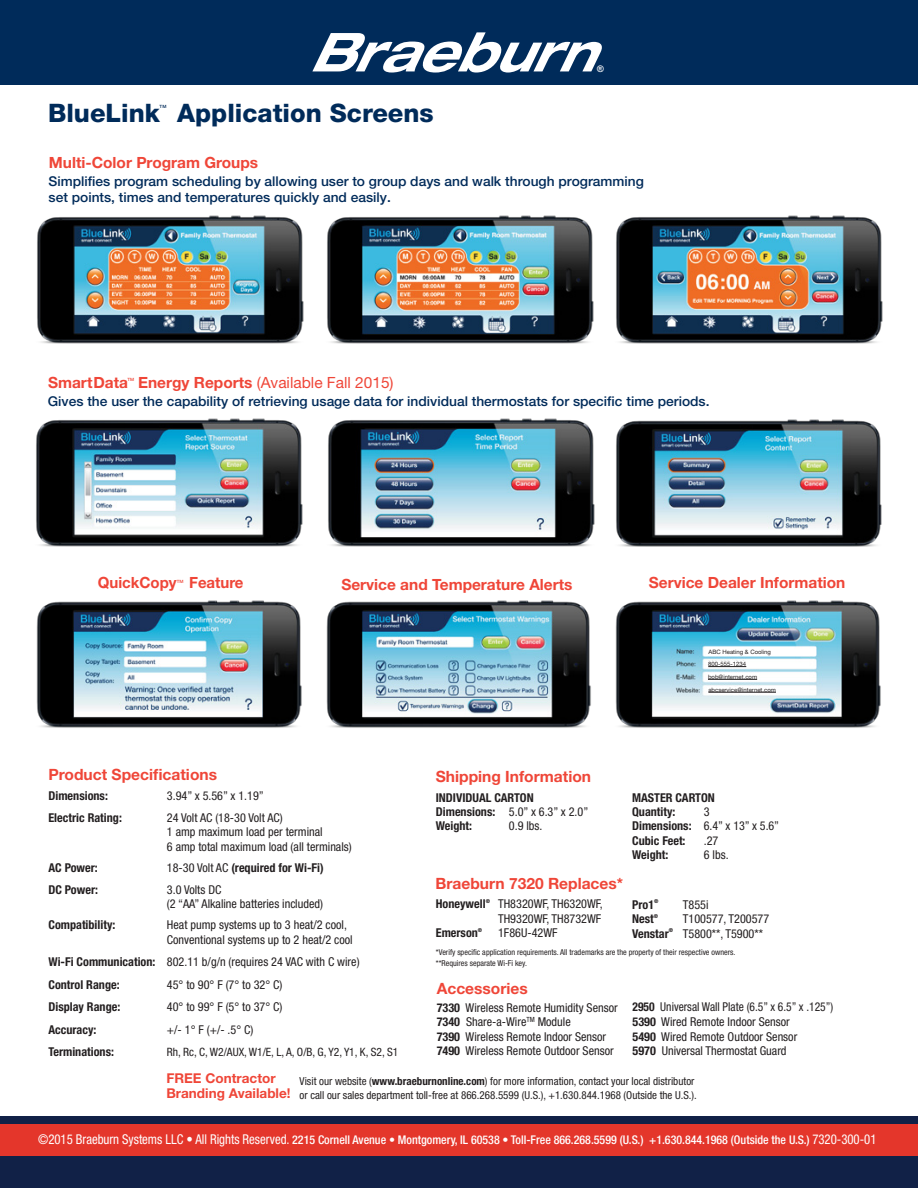
<style>
.page{position:relative;width:918px;height:1188px;background:#fff}
.page>*{position:absolute;margin:0;border:0;box-sizing:border-box;transform-origin:0 0}
.t1{font:800 25.5px "Helvetica Neue LT Std";color:#002b5a}
.t2{font:700 15.6px "Helvetica Neue LT Std";color:#ef4638}
.t3{font:700 15.45px "Helvetica Neue LT Std";color:#ef4638}
.t4{font:500 13.5px/16.2px "Helvetica Neue LT Std";color:#002b5a}
.t5{font:700 13.5px/14.7px "Helvetica Neue LT Std";color:#ef4638}
.t6{font:condensed 12.15px/14.2px "Helvetica Neue LT Std";color:#231f20}
.t7{font:700 condensed 12.15px/14.2px "Helvetica Neue LT Std";color:#231f20}
.t8{font:condensed 12.15px/14.5px "Helvetica Neue LT Std";color:#231f20;scale:.95 1}
.t9{font:500 condensed 12px "Helvetica Neue LT Std";color:#fff}
.t10{font:condensed 11.55px "Helvetica Neue LT Std";color:#231f20}
.t11{font:condensed 10.95px/14.7px "Helvetica Neue LT Std";color:#231f20}
.t12{font:700 9px "Arial";color:#fff}
.t13{font:condensed 8.1px/10.8px "Helvetica Neue LT Std";color:#231f20}
.t14{font:6px/12.6px "Helvetica Neue LT Std";color:#231f20}
.t15{font:700 condensed 5.4px "Helvetica Neue LT Std";color:#231f20}
.t16{font:500 4.35px "Helvetica Neue LT Std";color:#ef4638;scale:1.05 1}
.t17{font:500 4.35px "Helvetica Neue LT Std";color:#002b5a;scale:1.05 1}
.s1{font-weight:400}
.s2{font-weight:700}
.s3{font-weight:400;font-size:13.5px}
</style>
<div class="page">
<div style="left:0;top:1154px;width:918px;height:34px;background:#112147"></div>
<div style="left:0;top:1123px;width:918px;height:32px;background:#e4362b"></div>
<div style="left:0;top:0;width:918px;height:85px;background:#002b5a"></div>
<div style="left:0;top:1116px;width:918px;height:7px;background:#112147"></div>
<svg style="left:312px;top:32px;width:290px;height:41px"></svg>
<img style="left:37px;top:215px;width:267px;height:129px">
<img style="left:326px;top:600px;width:265px;height:128px">
<img style="left:36px;top:418px;width:267px;height:129px">
<img style="left:36px;top:600px;width:266px;height:128px">
<img style="left:327px;top:215px;width:267px;height:129px">
<img style="left:328px;top:418px;width:266px;height:129px">
<img style="left:594px;top:419px;width:288px;height:128px">
<img style="left:615px;top:600px;width:266px;height:128px">
<img style="left:616px;top:215px;width:267px;height:129px">
<div style="left:706px;top:648px;width:68px;height:8px;background:#fff"></div>
<div style="left:706px;top:661px;width:40px;height:7px;background:#fff"></div>
<hr style="left:708px;top:666px;width:38px;height:1px;background:#231f20">
<svg style="left:708px;top:673px;width:51px;height:8px"></svg>
<hr style="left:708px;top:679px;width:49px;height:1px;background:#231f20">
<svg style="left:707px;top:687px;width:50px;height:7px"></svg>
<hr style="left:708px;top:692px;width:68px;height:1px;background:#231f20">
<p class="t1" style="left:48px;top:98px;width:387px">BlueLink Application Screens</p>
<p class="t17" style="left:160px;top:104px;width:8px">TM</p>
<p class="t3" style="left:49px;top:152px;width:211px">Multi-Color Program Groups</p>
<p class="t12" style="left:597px;top:63px;width:8px">®</p>
<p class="t4" style="left:49px;top:173px;width:597px">Simplifies program scheduling by allowing user to group days and walk through programming set points, times and temperatures quickly and easily.</p>
<p class="t3" style="left:48px;top:373px;width:347px">SmartData Energy Reports <span class="s1">(Available Fall 2015)</span></p>
<p class="t16" style="left:127px;top:376px;width:8px">TM</p>
<p class="t4" style="left:48px;top:393px;width:663px">Gives the user the capability of retrieving usage data for individual thermostats for specific time periods.</p>
<p class="t3" style="left:98px;top:573px;width:147px">QuickCopy Feature</p>
<p class="t3" style="left:649px;top:573px;width:198px">Service Dealer Information</p>
<p class="t3" style="left:341px;top:575px;width:233px">Service and Temperature Alerts</p>
<p class="t16" style="left:177px;top:579px;width:8px">TM</p>
<p class="t2" style="left:48px;top:765px;width:170px">Product Specifications</p>
<p class="t7" style="left:48px;top:789px;width:61px">Dimensions:</p>
<p class="t6" style="left:167px;top:789px;width:98px">3.94” x 5.56” x 1.19”</p>
<p class="t7" style="left:48px;top:811px;width:75px">Electric Rating:</p>
<p class="t6" style="left:167px;top:811px;width:186px">24 Volt AC (18-30 Volt AC)<br>1 amp maximum load per terminal<br>6 amp total maximum load (all terminals)</p>
<p class="t7" style="left:48px;top:861px;width:51px">AC Power:</p>
<p class="t7" style="left:167px;top:861px;width:158px"><span class="s1">18-30 Volt AC</span> (required for Wi-Fi)</p>
<p class="t7" style="left:48px;top:883px;width:51px">DC Power:</p>
<p class="t6" style="left:167px;top:883px;width:158px">3.0 Volts DC<br>(2 “AA” Alkaline batteries included)</p>
<p class="t7" style="left:48px;top:918px;width:68px">Compatibility:</p>
<p class="t6" style="left:167px;top:918px;width:187px">Heat pump systems up to 3 heat/2 cool,<br>Conventional systems up to 2 heat/2 cool</p>
<p class="t6" style="left:48px;top:950px;width:313px;line-height:22.5px"><span class="s2">Wi-Fi Communication:</span> 802.11 b/g/n (requires 24 VAC with C wire)<br><span class="s2">Control Range:</span></p>
<p class="t6" style="left:167px;top:977px;width:117px">45° to 90° F (7° to 32° C)</p>
<p class="t7" style="left:48px;top:999px;width:73px">Display Range:</p>
<p class="t6" style="left:167px;top:1000px;width:117px">40° to 99° F (5° to 37° C)</p>
<p class="t7" style="left:48px;top:1022px;width:49px">Accuracy:</p>
<p class="t6" style="left:167px;top:1022px;width:88px">+/- 1° F (+/- .5° C)</p>
<p class="t7" style="left:48px;top:1044px;width:67px">Terminations:</p>
<p class="t10" style="left:167px;top:1045px;width:233px">Rh, Rc, C, W2/AUX, W1/E, L, A, O/B, G, Y2, Y1, K, S2, S1</p>
<p class="t14" style="left:708px;top:645px;width:69px">ABC Heating &amp; Cooling<br>800-555-1234 bob@internet.com abcservice@internet.com</p>
<p class="t2" style="left:436px;top:766px;width:157px">Shipping Information</p>
<p class="t7" style="left:436px;top:790px;width:99px">INDIVIDUAL CARTON</p>
<p class="t7" style="left:632px;top:790px;width:84px">MASTER CARTON</p>
<p class="t6" style="left:436px;top:805px;width:154px"><span class="s2">Dimensions:</span> 5.0” x 6.3” x 2.0”</p>
<p class="t7" style="left:632px;top:804px;width:45px">Quantity:</p>
<p class="t6" style="left:704px;top:805px;width:7px">3</p>
<p class="t7" style="left:436px;top:819px;width:38px">Weight:</p>
<p class="t6" style="left:509px;top:819px;width:35px">0.9 lbs.</p>
<p class="t7" style="left:632px;top:819px;width:149px">Dimensions: <span class="s1">6.4” x 13” x 5.6”<br></span>Cubic Feet:</p>
<p class="t6" style="left:704px;top:833px;width:16px">.27</p>
<p class="t7" style="left:632px;top:847px;width:38px">Weight:</p>
<p class="t6" style="left:704px;top:847px;width:26px">6 lbs.</p>
<p class="t2" style="left:436px;top:874px;width:189px">Braeburn 7320 Replaces*</p>
<p class="t7" style="left:436px;top:897px;width:51px">Honeywell</p>
<p class="t15" style="left:486px;top:898px;width:6px">®</p>
<p class="t6" style="left:498px;top:897px;width:106px">TH8320WF, TH6320WF,<br>TH9320WF, TH8732WF</p>
<p class="t7" style="left:436px;top:926px;width:44px">Emerson</p>
<p class="t15" style="left:478px;top:927px;width:6px">®</p>
<p class="t6" style="left:498px;top:926px;width:61px">1F86U-42WF</p>
<p class="t7" style="left:632px;top:897px;width:24px">Pro1</p>
<p class="t15" style="left:654px;top:898px;width:6px">®</p>
<p class="t6" style="left:683px;top:897px;width:27px">T855i</p>
<p class="t7" style="left:632px;top:912px;width:23px">Nest</p>
<p class="t15" style="left:654px;top:913px;width:6px">®</p>
<p class="t6" style="left:683px;top:912px;width:88px">T100577, T200577</p>
<p class="t7" style="left:632px;top:926px;width:38px">Venstar</p>
<p class="t15" style="left:669px;top:927px;width:6px">®</p>
<p class="t6" style="left:683px;top:926px;width:82px">T5800**, T5900**</p>
<p class="t13" style="left:436px;top:947px;width:301px">*Verify specific application requirements. All trademarks are the property of their respective owners. **Requires separate Wi-Fi key.</p>
<p class="t2" style="left:437px;top:979px;width:93px">Accessories</p>
<p class="t6" style="left:437px;top:1000px;width:182px"><span class="s2">7330</span> Wireless Remote Humidity Sensor <span class="s2">7340</span> Share-a-Wire<sup>TM</sup> Module<br><span class="s2">7390</span> Wireless Remote Indoor Sensor <span class="s2">7490</span> Wireless Remote Outdoor Sensor</p>
<p class="t8" style="left:633px;top:1000px;width:213px"><span class="s2">2950</span> Universal Wall Plate (6.5” x 6.5” x .125”)<br><span class="s2">5390</span> Wired Remote Indoor Sensor<br><span class="s2">5490</span> Wired Remote Outdoor Sensor<br><span class="s2">5970</span> Universal Thermostat Guard</p>
<p class="t5" style="left:166px;top:1071px;width:126px">FREE Contractor<br>Branding Available!</p>
<p class="t11" style="left:300px;top:1073px;width:399px">Visit our website (<span class="s2">www.braeburnonline.com</span>) for more information, contact your local distributor or call our sales department toll-free at 866.268.5599 (U.S.), +1.630.844.1968 (Outside the U.S.).</p>
<p class="t9" style="left:38px;top:1132px;width:840px"><span class="s3">©2015 Braeburn Systems LLC • All Rights Reserved.</span> 2215 Cornell Avenue • Montgomery, IL 60538 • Toll-Free 866.268.5599 (U.S.) +1.630.844.1968 (Outside the U.S.) <span class="s3">7320-300-01</span></p>
</div>
